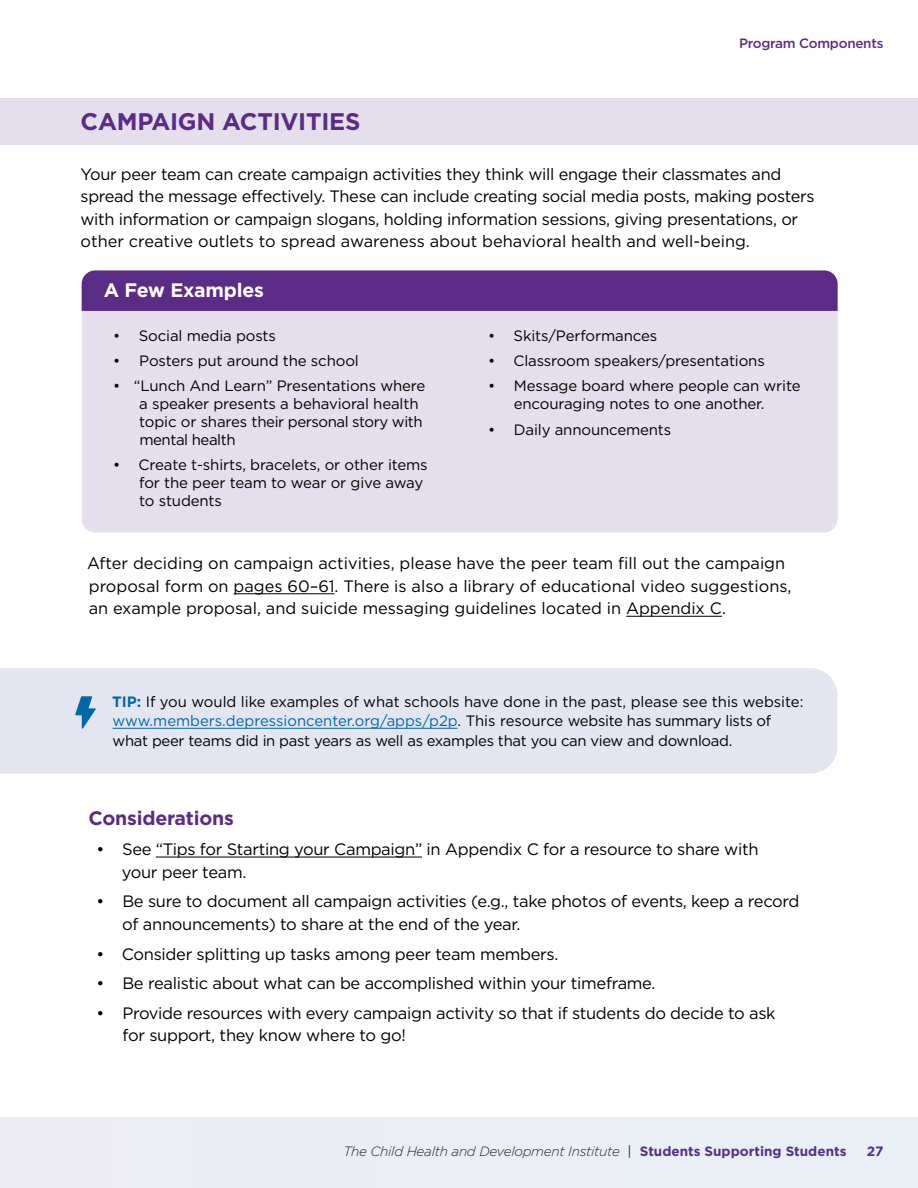
<style>
.page{position:relative;width:918px;height:1188px;background:#fff}
.page>*{position:absolute;margin:0;border:0;box-sizing:border-box;transform-origin:0 0}
.t1{font:700 24px "Gotham";letter-spacing:-.01em;color:#5b2c86}
.t2{font:700 19.5px "Gotham";letter-spacing:-.01em;color:#5b2c86}
.t3{font:700 19.5px "Gotham";letter-spacing:-.01em;color:#fff}
.t4{font:16.5px/22.5px "Gotham";letter-spacing:-.02em;color:#000}
.t5{font:16.5px/22.5px "Gotham";color:#000}
.t6{font:15px/18px "Gotham";letter-spacing:-.01em;color:#000}
.t7{font:italic 300 13.5px "Gotham";letter-spacing:-.02em;color:#221f1f}
.t8{font:500 13.5px "Gotham";letter-spacing:-.02em;color:#5b2c86}
.t9{font:700 13.5px "Gotham";color:#5b2c86}
.s1{font-weight:700;color:#0367a5}
.s2{color:#0367a5}
.s3{font-weight:400;font-style:normal}
.s4{font-weight:700;font-style:normal;color:#5b2c86}
</style>
<div class="page">
<div style="left:0;top:1118px;width:918px;height:70px;background:#ebeef5"></div>
<div style="left:0;top:98px;width:918px;height:47px;background:#e5dfed"></div>
<div style="left:82px;top:311px;width:756px;height:221px;background:#e5dfed"></div>
<div style="left:82px;top:270px;width:756px;height:41px;background:#5b2c86"></div>
<div style="left:0;top:668px;width:837px;height:106px;background:#e3e6f1"></div>
<hr style="left:234px;top:594px;width:101px;height:1px;background:#000">
<hr style="left:626px;top:616px;width:96px;height:1px;background:#000">
<hr style="left:156px;top:857px;width:266px;height:1px;background:#000">
<hr style="left:113px;top:728px;width:345px;height:1px;background:#0367a5">
<svg style="left:75px;top:696px;width:21px;height:33px"></svg>
<p class="t8" style="left:739px;top:34px;width:146px">Program Components</p>
<h1 class="t1" style="left:81px;top:106px;width:281px">CAMPAIGN ACTIVITIES</h1>
<p class="t4" style="left:81px;top:162px;width:735px">Your peer team can create campaign activities they think will engage their classmates and spread the message effectively. These can include creating social media posts, making posters with information or campaign slogans, holding information sessions, giving presentations, or other creative outlets to spread awareness about behavioral health and well-being.</p>
<p class="t3" style="left:104px;top:277px;width:162px">A Few Examples</p>
<p class="t6" style="left:113px;top:327px;width:164px">• Social media posts</p>
<p class="t6" style="left:113px;top:352px;width:247px">• Posters put around the school</p>
<p class="t6" style="left:139px;top:376px;width:288px;text-indent:-26px">• “Lunch And Learn” Presentations where a speaker presents a behavioral health topic or shares their personal story with mental health</p>
<p class="t6" style="left:139px;top:455px;width:290px;text-indent:-26px">• Create t-shirts, bracelets, or other items for the peer team to wear or give away to students</p>
<p class="t6" style="left:488px;top:327px;width:171px">• Skits/Performances</p>
<p class="t6" style="left:488px;top:352px;width:278px">• Classroom speakers/presentations</p>
<p class="t6" style="left:514px;top:376px;width:288px;text-indent:-26px">• Message board where people can write encouraging notes to one another.</p>
<p class="t6" style="left:488px;top:421px;width:185px">• Daily announcements</p>
<p class="t5" style="left:87px;top:552px;width:706px">After deciding on campaign activities, please have the peer team fill out the campaign proposal form on pages 60–61. There is also a library of educational video suggestions, an example proposal, and suicide messaging guidelines located in Appendix C.</p>
<p class="t6" style="left:112px;top:691px;width:693px;line-height:19.5px"><span class="s1">TIP:</span> If you would like examples of what schools have done in the past, please see this website: <span class="s2">www.members.depressioncenter.org/apps/p2p</span>. This resource website has summary lists of what peer teams did in past years as well as examples that you can view and download.</p>
<p class="t2" style="left:88px;top:805px;width:147px">Considerations</p>
<p class="t4" style="left:122px;top:837px;width:638px;text-indent:-25px">• See “Tips for Starting your Campaign” in Appendix C for a resource to share with your peer team.</p>
<p class="t4" style="left:122px;top:890px;width:679px;text-indent:-26px">• Be sure to document all campaign activities (e.g., take photos of events, keep a record of announcements) to share at the end of the year.</p>
<p class="t4" style="left:96px;top:942px;width:464px">• Consider splitting up tasks among peer team members.</p>
<p class="t4" style="left:96px;top:972px;width:561px">• Be realistic about what can be accomplished within your timeframe.</p>
<p class="t4" style="left:122px;top:1001px;width:655px;text-indent:-26px">• Provide resources with every campaign activity so that if students do decide to ask for support, they know where to go!</p>
<p class="t7" style="left:343px;top:1142px;width:505px">The Child Health and Development Institute <span class="s3">|</span> <span class="s4">Students Supporting Students</span></p>
<p class="t9" style="left:867px;top:1142px;width:18px">27</p>
</div>
